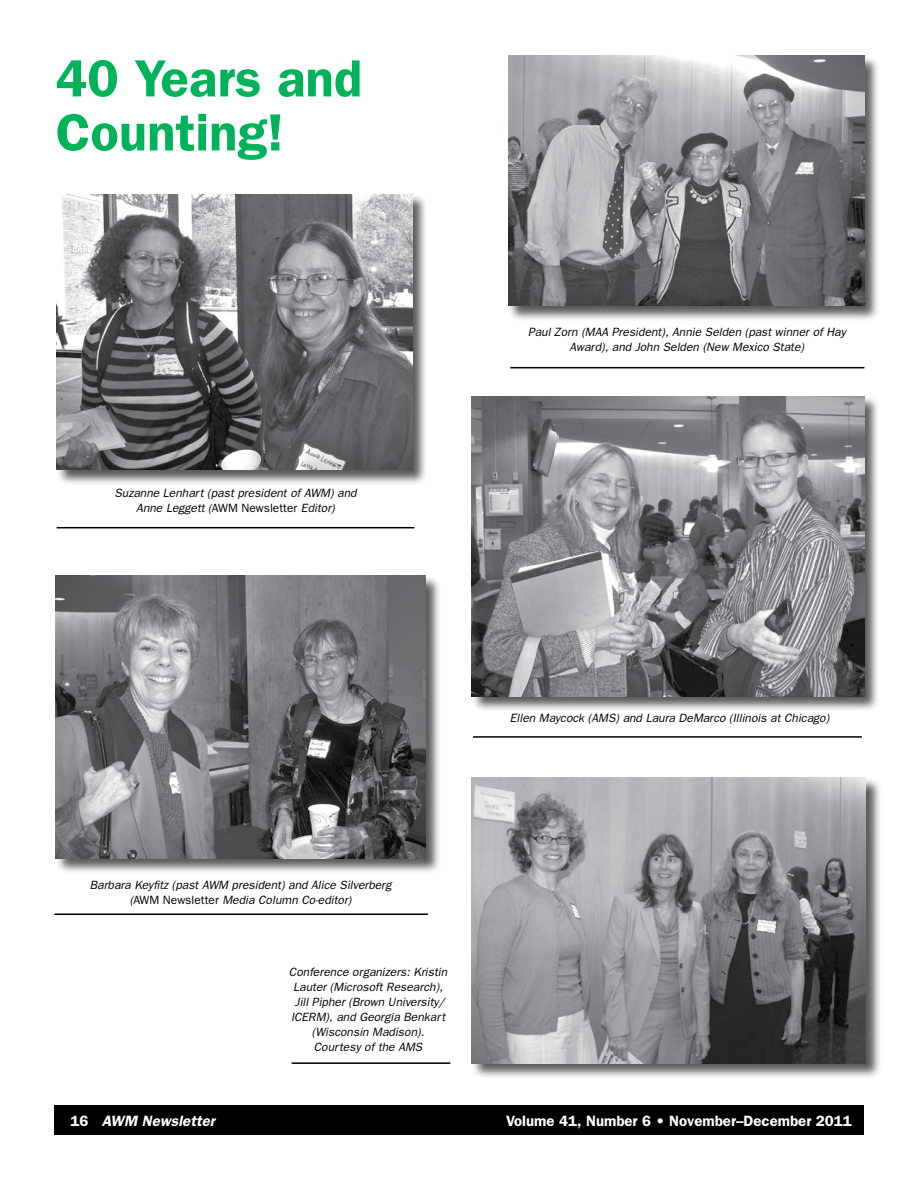
<style>
.page{position:relative;width:918px;height:1188px;background:#fff}
.page>*{position:absolute;margin:0;border:0;box-sizing:border-box;transform-origin:0 0}
.t1{font:600 52.5px/54px "Franklin Gothic";color:#00b259}
.t2{font:600 15px "Franklin Gothic";color:#fff}
.t3{font:italic 600 15px "Franklin Gothic";color:#fff}
.t4{font:italic 12px/15px "Franklin Gothic";color:#000;text-align:center}
.s1{font-style:normal}
</style>
<div class="page">
<div style="left:54px;top:1105px;width:810px;height:29px;background:#000"></div>
<div style="left:56px;top:194px;width:372px;height:291px;background:#000;opacity:.65"></div>
<img style="left:57px;top:194px;width:355px;height:276px">
<div style="left:471px;top:395px;width:409px;height:317px;background:#000;opacity:.65"></div>
<img style="left:472px;top:396px;width:392px;height:301px">
<div style="left:507px;top:55px;width:373px;height:267px;background:#000;opacity:.65"></div>
<img style="left:508px;top:56px;width:356px;height:250px">
<div style="left:55px;top:575px;width:386px;height:300px;background:#000;opacity:.65"></div>
<img style="left:56px;top:576px;width:370px;height:283px">
<hr style="left:57px;top:527px;width:357px;height:1px;background:#000">
<hr style="left:510px;top:367px;width:354px;height:1px;background:#000">
<hr style="left:473px;top:736px;width:389px;height:2px;background:#000">
<hr style="left:54px;top:914px;width:374px;height:1px;background:#000">
<div style="left:471px;top:777px;width:410px;height:302px;background:#000;opacity:.65"></div>
<img style="left:472px;top:778px;width:394px;height:285px">
<hr style="left:292px;top:1062px;width:158px;height:2px;background:#000">
<h1 class="t1" style="left:56px;top:50px;width:308px">40 Years and<br>Counting!</h1>
<p class="t4" style="left:114px;top:485px;width:244px">Suzanne Lenhart (past president of AWM) and<br>Anne Leggett (<span class="s1">AWM Newsletter</span> Editor)</p>
<p class="t4" style="left:528px;top:325px;width:319px">Paul Zorn (MAA President), Annie Selden (past winner of Hay<br>Award), and John Selden (New Mexico State)</p>
<p class="t4" style="left:90px;top:877px;width:303px">Barbara Keyfitz (past AWM president) and Alice Silverberg (<span class="s1">AWM Newsletter</span> Media Column Co-editor)</p>
<p class="t4" style="left:289px;top:964px;width:160px">Conference organizers: Kristin<br>Lauter (Microsoft Research),<br>Jill Pipher (Brown University/<br>ICERM), and Georgia Benkart (Wisconsin Madison).<br>Courtesy of the AMS</p>
<p class="t4" style="left:510px;top:710px;width:321px">Ellen Maycock (AMS) and Laura DeMarco (Illinois at Chicago)</p>
<p class="t3" style="left:70px;top:1112px;width:146px"><span class="s1">16</span> AWM Newsletter</p>
<p class="t2" style="left:506px;top:1112px;width:347px">Volume 41, Number 6 • November–December 2011</p>
</div>
